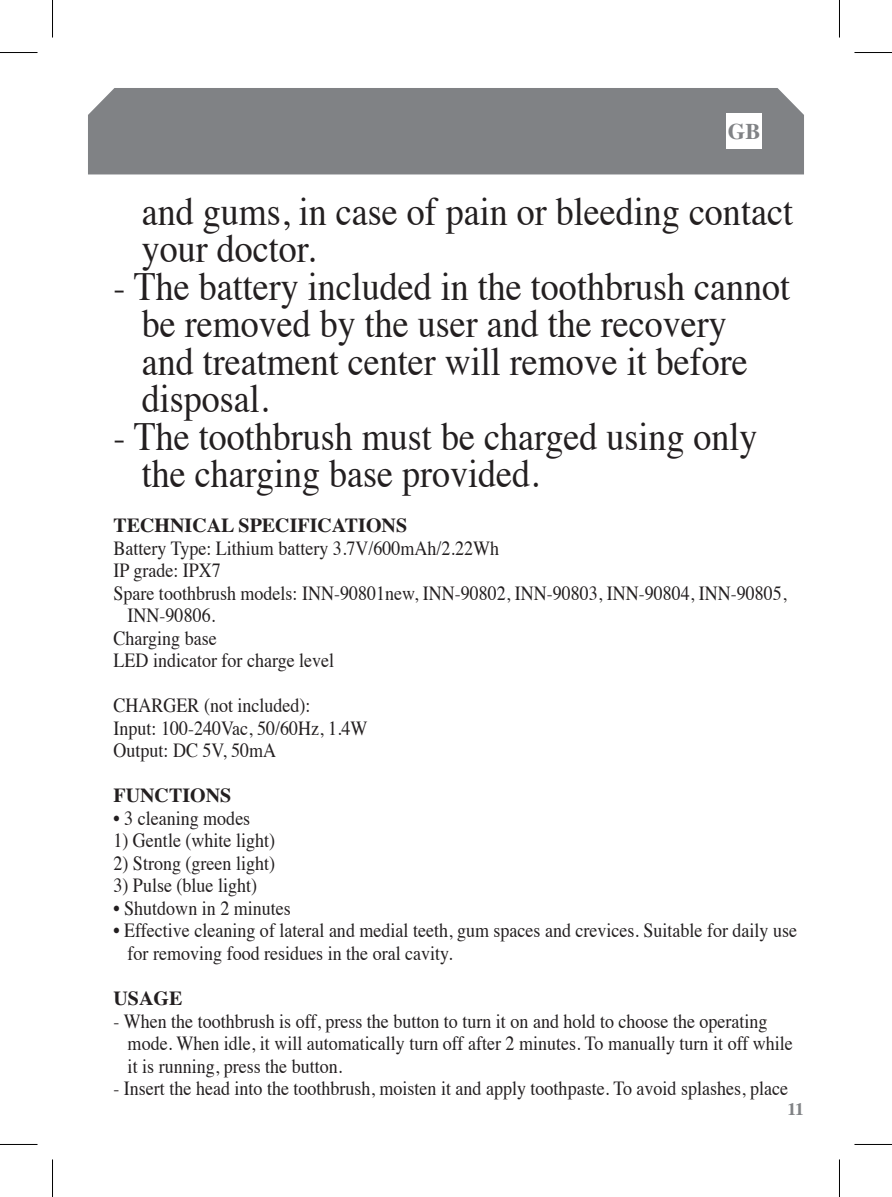
<style>
.page{position:relative;width:892px;height:1197px;background:#fff}
.page>*{position:absolute;margin:0;border:0;box-sizing:border-box;transform-origin:0 0}
.t1{font:40px/37.5px "Times";color:#231f20;scale:.9 1}
.t2{font:700 22.5px "Times";color:#808285}
.t3{font:20px/22.5px "Times";color:#231f20;scale:.9 1}
.t4{font:700 20px "Times";color:#231f20}
.t5{font:700 17.5px "Times";color:#808285}
</style>
<div class="page">
<div style="left:88px;top:88px;width:716px;height:86px;background:#808285"></div>
<div style="left:726px;top:113px;width:35px;height:36px;background:#fff"></div>
<hr style="left:0;top:52px;width:38px;height:1px;background:#000">
<hr style="left:854px;top:52px;width:38px;height:1px;background:#000">
<hr style="left:0;top:1143px;width:38px;height:1px;background:#000">
<hr style="left:854px;top:1143px;width:38px;height:1px;background:#000">
<hr style="left:52px;top:0;width:1px;height:37px;background:#000">
<hr style="left:52px;top:1159px;width:1px;height:37px;background:#000">
<hr style="left:839px;top:0;width:1px;height:37px;background:#000">
<hr style="left:839px;top:1159px;width:1px;height:37px;background:#000">
<p class="t2" style="left:728px;top:110px;width:34px">GB</p>
<h1 class="t1" style="left:142px;top:189px;width:725px">and gums, in case of pain or bleeding contact your doctor.</h1>
<h1 class="t1" style="left:142px;top:264px;width:721px;text-indent:-28px">- The battery included in the toothbrush cannot be removed by the user and the recovery<br>and treatment center will remove it before disposal.</h1>
<h1 class="t1" style="left:142px;top:414px;width:685px;text-indent:-28px">- The toothbrush must be charged using only the charging base provided.</h1>
<p class="t4" style="left:113px;top:506px;width:295px">TECHNICAL SPECIFICATIONS</p>
<p class="t3" style="left:113px;top:535px;width:430px">Battery Type: Lithium battery 3.7V/600mAh/2.22Wh</p>
<p class="t3" style="left:113px;top:557px;width:121px">IP grade: IPX7</p>
<p class="t3" style="left:113px;top:580px;width:749px">Spare toothbrush models: INN-90801new, INN-90802, INN-90803, INN-90804, INN-90805,</p>
<p class="t3" style="left:128px;top:602px;width:99px">INN-90806.</p>
<p class="t3" style="left:113px;top:625px;width:116px">Charging base</p>
<p class="t3" style="left:113px;top:647px;width:247px">LED indicator for charge level</p>
<p class="t3" style="left:113px;top:692px;width:284px">CHARGER (not included):<br>Input: 100-240Vac, 50/60Hz, 1.4W<br>Output: DC 5V, 50mA</p>
<p class="t4" style="left:113px;top:776px;width:119px">FUNCTIONS</p>
<p class="t3" style="left:113px;top:805px;width:153px">• 3 cleaning modes</p>
<p class="t3" style="left:113px;top:827px;width:181px">1) Gentle (white light)</p>
<p class="t3" style="left:113px;top:850px;width:181px">2) Strong (green light)</p>
<p class="t3" style="left:113px;top:872px;width:161px">3) Pulse (blue light)</p>
<p class="t3" style="left:113px;top:895px;width:199px">• Shutdown in 2 minutes</p>
<p class="t3" style="left:128px;top:917px;width:745px;text-indent:-14px">• Effective cleaning of lateral and medial teeth, gum spaces and crevices. Suitable for daily use for removing food residues in the oral cavity.</p>
<p class="t4" style="left:113px;top:979px;width:70px">USAGE</p>
<p class="t3" style="left:128px;top:1007px;width:740px;text-indent:-14px">- When the toothbrush is off, press the button to turn it on and hold to choose the operating mode. When idle, it will automatically turn off after 2 minutes. To manually turn it off while it is running, press the button.</p>
<p class="t3" style="left:113px;top:1075px;width:751px">- Insert the head into the toothbrush, moisten it and apply toothpaste. To avoid splashes, place</p>
<p class="t5" style="left:787px;top:1092px;width:18px">11</p>
</div>
